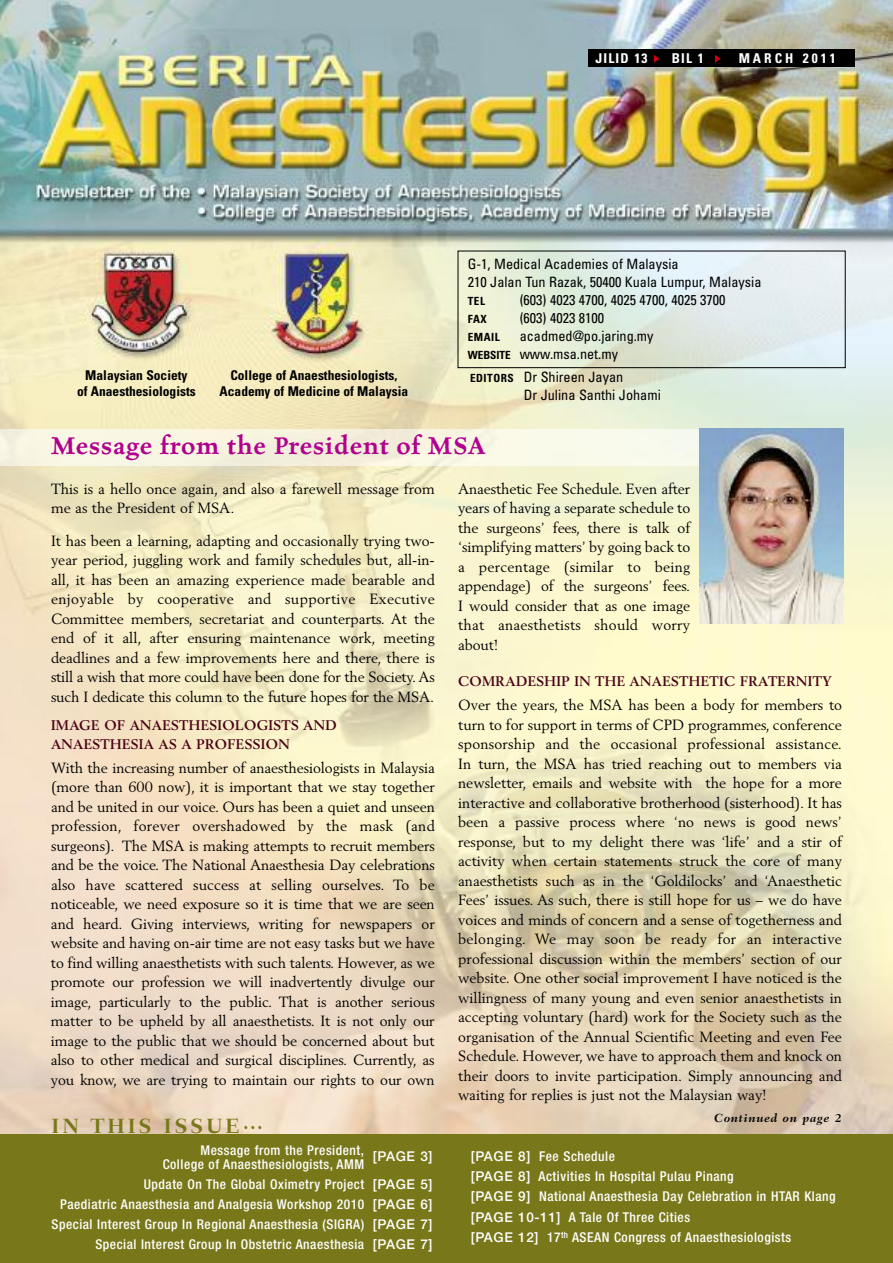
<style>
.page{position:relative;width:893px;height:1263px;background:#fff}
.page>*{position:absolute;margin:0;border:0;box-sizing:border-box;transform-origin:0 0}
.t1{font:600 27px "Celestia Antiqua Std";letter-spacing:.025em;color:#b0008d}
.t2{font:700 21px "Fairfield LT Std";letter-spacing:.12em;color:#78781a}
.t3{font:14.7px/19.5px "Berling";color:#000;text-align:justify}
.t4{font:condensed 14.25px/18px "Univers LT Std";color:#000}
.t5{font:700 13.8px/19.5px "Berling";letter-spacing:.03em;color:#490016}
.t6{font:500 condensed 13.5px/20.1px "Helvetica Neue LT Std";letter-spacing:.04em;color:#fff;text-align:right}
.t7{font:700 condensed 13.5px/16.2px "Univers LT Std";color:#000;text-align:center}
.t8{font:700 condensed 13.5px "Univers LT Std";letter-spacing:.155em;color:#fff}
.t9{font:700 condensed 13.5px "Univers LT Std";letter-spacing:.22em;color:#fff}
.t10{font:italic 700 12px "Fairfield LT Std";letter-spacing:.06em;color:#000}
.t11{font:700 condensed 11.25px "Univers LT Std";letter-spacing:.045em;color:#000}
.s1{font-weight:700;font-size:11.25px}
.s2{font-stretch:normal}
</style>
<div class="page">
<div style="left:0;top:1130px;width:893px;height:133px;background:#78781a"></div>
<img style="left:0;top:0;width:893px;height:1134px">
<div style="left:458px;top:251px;width:388px;height:117px;border:1px solid #000"></div>
<img style="left:0;top:429px;width:699px;height:37px">
<div style="left:588px;top:50px;width:241px;height:17px;background:#000"></div>
<div style="left:717px;top:50px;width:138px;height:17px;background:#000"></div>
<svg style="left:654px;top:55px;width:6px;height:8px"></svg>
<svg style="left:715px;top:55px;width:6px;height:8px"></svg>
<img style="left:699px;top:428px;width:144px;height:196px">
<p class="t8" style="left:595px;top:54px;width:54px">JILID 13</p>
<p class="t8" style="left:672px;top:54px;width:34px">BIL 1</p>
<p class="t9" style="left:739px;top:54px;width:98px">MARCH 2011</p>
<p class="t4" style="left:468px;top:256px;width:295px">G-1, Medical Academies of Malaysia<br>210 Jalan Tun Razak, 50400 Kuala Lumpur, Malaysia</p>
<p class="t11" style="left:468px;top:297px;width:19px">TEL</p>
<p class="t4" style="left:520px;top:292px;width:207px">(603) 4023 4700, 4025 4700, 4025 3700</p>
<p class="t11" style="left:468px;top:315px;width:20px">FAX</p>
<p class="t4" style="left:520px;top:310px;width:86px">(603) 4023 8100</p>
<p class="t11" style="left:468px;top:333px;width:33px">EMAIL</p>
<p class="t4" style="left:468px;top:328px;width:187px;text-indent:52px">acadmed@po.jaring.my<br><span class="s1">WEBSITE</span> www.msa.net.my</p>
<p class="t7" style="left:77px;top:368px;width:120px">Malaysian Society<br>of Anaesthesiologists</p>
<p class="t7" style="left:220px;top:368px;width:190px">College of Anaesthesiologists,<br>Academy of Medicine of Malaysia</p>
<p class="t4" style="left:524px;top:369px;width:139px;text-indent:-54px"><span class="s1">EDITORS</span> Dr Shireen Jayan<br>Dr Julina Santhi Johami</p>
<h1 class="t1" style="left:51px;top:434px;width:436px">Message from the President of MSA</h1>
<p class="t3" style="left:51px;top:480px;width:385px">This is a hello once again, and also a farewell message from me as the President of MSA.</p>
<p class="t3" style="left:51px;top:532px;width:385px">It has been a learning, adapting and occasionally trying two&shy;year period, juggling work and family schedules but, all-in&shy;all, it has been an amazing experience made bearable and enjoyable by cooperative and supportive Executive Committee members, secretariat and counterparts. At the end of it all, after ensuring maintenance work, meeting deadlines and a few improvements here and there, there is still a wish that more could have been done for the Society. As such I dedicate this column to the future hopes for the MSA.</p>
<p class="t5" style="left:51px;top:716px;width:287px">IMAGE OF ANAESTHESIOLOGISTS AND<br>ANAESTHESIA AS A PROFESSION</p>
<p class="t3" style="left:51px;top:759px;width:385px">With the increasing number of anaesthesiologists in Malaysia (more than 600 now), it is important that we stay together and be united in our voice. Ours has been a quiet and unseen profession, forever overshadowed by the mask (and surgeons). The MSA is making attempts to recruit members and be the voice. The National Anaesthesia Day celebrations also have scattered success at selling ourselves. To be noticeable, we need exposure so it is time that we are seen and heard. Giving interviews, writing for newspapers or website and having on-air time are not easy tasks but we have to find willing anaesthetists with such talents. However, as we promote our profession we will inadvertently divulge our image, particularly to the public. That is another serious matter to be upheld by all anaesthetists. It is not only our image to the public that we should be concerned about but also to other medical and surgical disciplines. Currently, as you know, we are trying to maintain our rights to our own</p>
<h2 class="t2" style="left:51px;top:1118px;width:214px">IN THIS ISSUE…</h2>
<p class="t6" style="left:163px;top:1144px;width:203px;line-height:14.1px">Message from the President,<br>College of Anaesthesiologists, AMM</p>
<p class="t6" style="left:144px;top:1144px;width:290px;line-height:27.6px"><span class="s2">[PAGE 3]<br></span>Update On The Global Oximetry Project <span class="s2">[PAGE 5]</span></p>
<p class="t6" style="left:52px;top:1195px;width:382px">Paediatric Anaesthesia and Analgesia Workshop 2010 <span class="s2">[PAGE 6]<br></span>Special Interest Group In Regional Anaesthesia (SIGRA) <span class="s2">[PAGE 7]<br></span>Special Interest Group In Obstetric Anaesthesia <span class="s2">[PAGE 7]</span></p>
<p class="t3" style="left:458px;top:480px;width:234px">Anaesthetic Fee Schedule. Even after years of having a separate schedule to the surgeons’ fees, there is talk of ‘simplifying matters’ by going back to a percentage (similar to being appendage) of the surgeons’ fees.<br>I would consider that as one image that anaesthetists should worry about!</p>
<p class="t5" style="left:458px;top:673px;width:375px">COMRADESHIP IN THE ANAESTHETIC FRATERNITY</p>
<p class="t3" style="left:458px;top:696px;width:385px">Over the years, the MSA has been a body for members to turn to for support in terms of CPD programmes, conference sponsorship and the occasional professional assistance.<br>In turn, the MSA has tried reaching out to members via newsletter, emails and website with the hope for a more interactive and collaborative brotherhood (sisterhood). It has been a passive process where ‘no news is good news’ response, but to my delight there was ‘life’ and a stir of activity when certain statements struck the core of many anaesthetists such as in the ‘Goldilocks’ and ‘Anaesthetic Fees’ issues. As such, there is still hope for us – we do have voices and minds of concern and a sense of togetherness and belonging. We may soon be ready for an interactive professional discussion within the members’ section of our website. One other social improvement I have noticed is the willingness of many young and even senior anaesthetists in accepting voluntary (hard) work for the Society such as the organisation of the Annual Scientific Meeting and even Fee Schedule. However, we have to approach them and knock on their doors to invite participation. Simply announcing and waiting for replies is just not the Malaysian way!</p>
<p class="t10" style="left:714px;top:1113px;width:129px">Continued on page 2</p>
<p class="t6" style="left:471px;top:1147px;width:366px;text-align:left"><span class="s2">[PAGE 8]</span> Fee Schedule<br><span class="s2">[PAGE 8]</span> Activities In Hospital Pulau Pinang<br><span class="s2">[PAGE 9]</span> National Anaesthesia Day Celebration in HTAR Klang <span class="s2">[PAGE 10-11]</span> A Tale Of Three Cities<br><span class="s2">[PAGE 12]</span> 17<sup>th</sup> ASEAN Congress of Anaesthesiologists</p>
</div>
